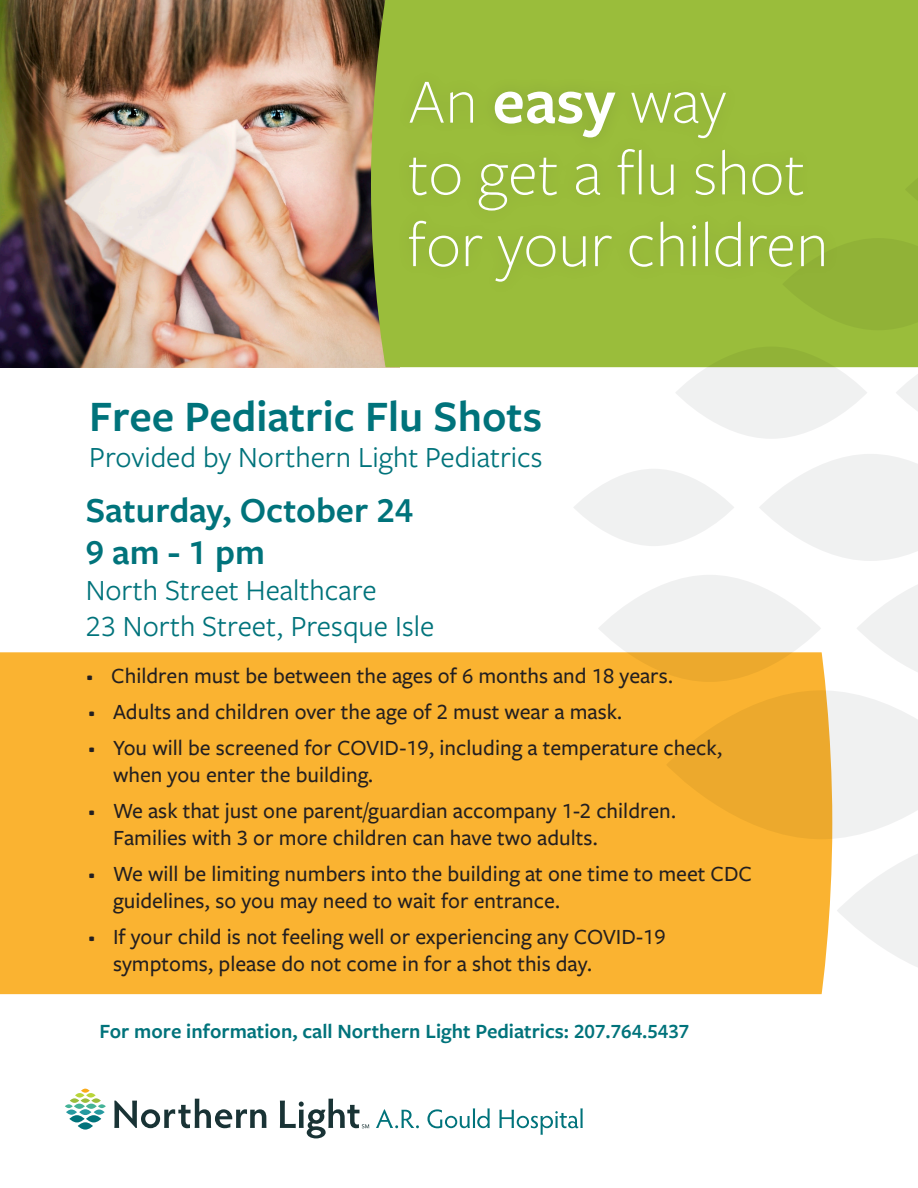
<style>
.page{position:relative;width:918px;height:1188px;background:#fff}
.page>*{position:absolute;margin:0;border:0;box-sizing:border-box;transform-origin:0 0}
._50_60_headline_-_li{font:300 65.25px/71.7px "Freight Sans Pro";color:#fff}
._10_13_Body_copy_-_b{font:600 45px "Freight Sans Pro";color:#00737b}
._10_13_Body_copy_-_b-2{font:600 36.45px "Freight Sans Pro";color:#00737b}
._10_13_Body_copy_-_b-3{font:30.3px "Freight Sans Pro";color:#00737b}
.t1{font:500 22.5px/27px "Freight Sans Pro";color:#231f20}
._10_13_subhead_-_boo{font:600 21px "Freight Sans Pro";color:#00737b}
.s1{font-weight:600}
</style>
<div class="page">
<img style="left:0;top:0;width:371px;height:367px">
<div style="left:0;top:652px;width:823px;height:342px;background:#fab331"></div>
<svg style="left:78px;top:1122px;width:15px;height:8px"></svg>
<svg style="left:70px;top:1098px;width:9px;height:5px"></svg>
<svg style="left:81px;top:1098px;width:9px;height:5px"></svg>
<svg style="left:91px;top:1098px;width:10px;height:5px"></svg>
<div style="left:75px;top:1093px;width:9px;height:5px;background:#b9d539;border-radius:50%"></div>
<svg style="left:86px;top:1093px;width:10px;height:5px"></svg>
<svg style="left:81px;top:1089px;width:9px;height:4px"></svg>
<svg style="left:86px;top:1115px;width:15px;height:7px"></svg>
<svg style="left:69px;top:1115px;width:16px;height:7px"></svg>
<svg style="left:74px;top:1104px;width:11px;height:5px"></svg>
<div style="left:86px;top:1104px;width:11px;height:5px;background:#44b397;border-radius:50%"></div>
<svg style="left:98px;top:1104px;width:8px;height:4px"></svg>
<svg style="left:65px;top:1104px;width:8px;height:4px"></svg>
<svg style="left:79px;top:1109px;width:12px;height:6px"></svg>
<svg style="left:66px;top:1110px;width:11px;height:5px"></svg>
<svg style="left:94px;top:1110px;width:11px;height:5px"></svg>
<svg style="left:376px;top:1109px;width:43px;height:19px"></svg>
<svg style="left:427px;top:1108px;width:63px;height:20px"></svg>
<svg style="left:499px;top:1108px;width:84px;height:27px"></svg>
<svg style="left:114px;top:1099px;width:255px;height:39px"></svg>
<div style="left:371px;top:0;width:547px;height:367px;background:#9abd3b"></div>
<svg style="left:675px;top:347px;width:192px;height:92px;fill:#f0f1f1"></svg>
<svg style="left:896px;top:347px;width:22px;height:64px"></svg>
<svg style="left:782px;top:238px;width:136px;height:92px;background:#92b437"></svg>
<svg style="left:905px;top:148px;width:13px;height:83px"></svg>
<svg style="left:759px;top:454px;width:159px;height:107px"></svg>
<div style="left:573px;top:469px;width:161px;height:77px;background:linear-gradient(to right,#f3f4f4,#f3f4f4);border-radius:50%"></div>
<svg style="left:666px;top:585px;width:252px;height:400px"></svg>
<svg style="left:598px;top:575px;width:223px;height:107px;fill:#f0f1f1"></svg>
<div style="left:395px;top:67px;width:445px;height:230px;background:#99bb3a"></div>
<p class="_50_60_headline_-_li" style="left:408px;top:63px;width:399px">An <span class="s1">easy</span> way<br>to get a flu shot</p>
<p class="_50_60_headline_-_li" style="left:408px;top:206px;width:422px">for your children</p>
<p class="_10_13_Body_copy_-_b" style="left:89px;top:385px;width:454px">Free Pediatric Flu Shots</p>
<p class="_10_13_Body_copy_-_b-3" style="left:89px;top:437px;width:455px">Provided by Northern Light Pediatrics</p>
<p class="_10_13_Body_copy_-_b-2" style="left:86px;top:485px;width:329px">Saturday, October 24</p>
<p class="_10_13_Body_copy_-_b-2" style="left:86px;top:527px;width:181px">9 am - 1 pm</p>
<p class="_10_13_Body_copy_-_b-3" style="left:86px;top:570px;width:292px">North Street Healthcare</p>
<p class="_10_13_Body_copy_-_b-3" style="left:86px;top:606px;width:350px">23 North Street, Presque Isle</p>
<p class="t1" style="left:84px;top:661px;width:591px">• Children must be between the ages of 6 months and 18 years.</p>
<p class="t1" style="left:86px;top:697px;width:538px">• Adults and children over the age of 2 must wear a mask.</p>
<p class="t1" style="left:113px;top:733px;width:611px;text-indent:-27px">• You will be screened for COVID-19, including a temperature check, when you enter the building.</p>
<p class="t1" style="left:113px;top:796px;width:565px;text-indent:-27px">• We ask that just one parent/guardian accompany 1-2 children.<br>Families with 3 or more children can have two adults.</p>
<p class="t1" style="left:113px;top:859px;width:641px;text-indent:-27px">• We will be limiting numbers into the building at one time to meet CDC guidelines, so you may need to wait for entrance.</p>
<p class="t1" style="left:113px;top:922px;width:554px;text-indent:-27px">• If your child is not feeling well or experiencing any COVID-19 symptoms, please do not come in for a shot this day.</p>
<p class="_10_13_subhead_-_boo" style="left:99px;top:1017px;width:592px">For more information, call Northern Light Pediatrics: 207.764.5437</p>
</div>
